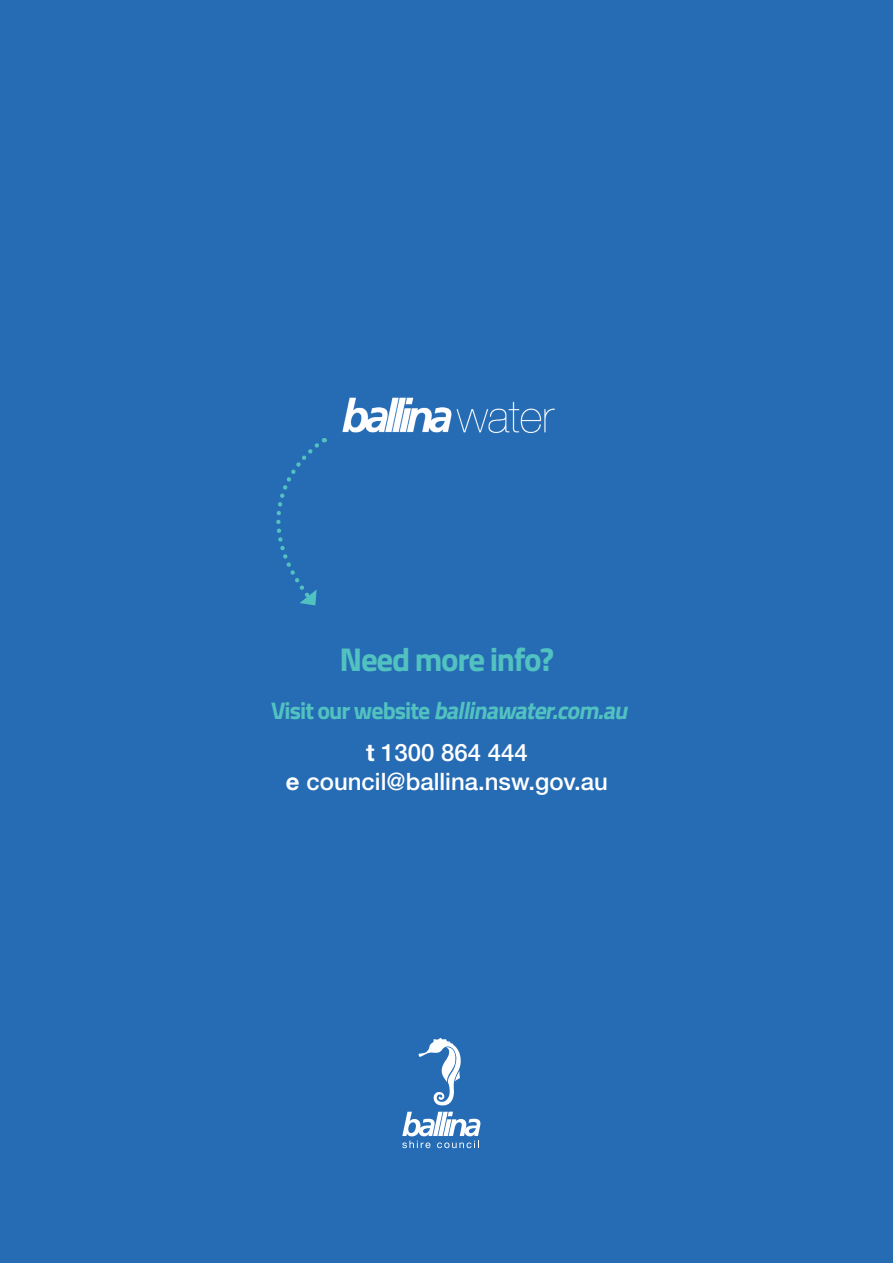
<style>
.page{position:relative;width:893px;height:1263px;background:#266cb5}
.page>*{position:absolute;margin:0;border:0;box-sizing:border-box;transform-origin:0 0}
.t1{font:700 33px "Titillium Web";letter-spacing:-.04em;color:#52c2c0}
.t2{font:italic 700 24.45px "Titillium Web";color:#52c2c0}
.t3{font:500 24px/28.8px "Helvetica Neue LT Std";color:#fff;text-align:center}
.s1{font-style:normal;font-size:24px}
.s2{font-weight:700}
</style>
<div class="page">
<svg style="left:276px;top:438px;width:49px;height:167px"></svg>
<img style="left:342px;top:397px;width:213px;height:36px">
<svg style="left:402px;top:1038px;width:78px;height:110px"></svg>
<h1 class="t1" style="left:340px;top:634px;width:216px">Need more info?</h1>
<p class="t2" style="left:271px;top:692px;width:364px"><span class="s1">V i s i t o u r w e b s i t e</span> ballinawater.com.au</p>
<p class="t3" style="left:286px;top:737px;width:324px"><span class="s2">t</span> 1300 864 444<br><span class="s2">e</span> council@ballina.nsw.gov.au</p>
</div>
